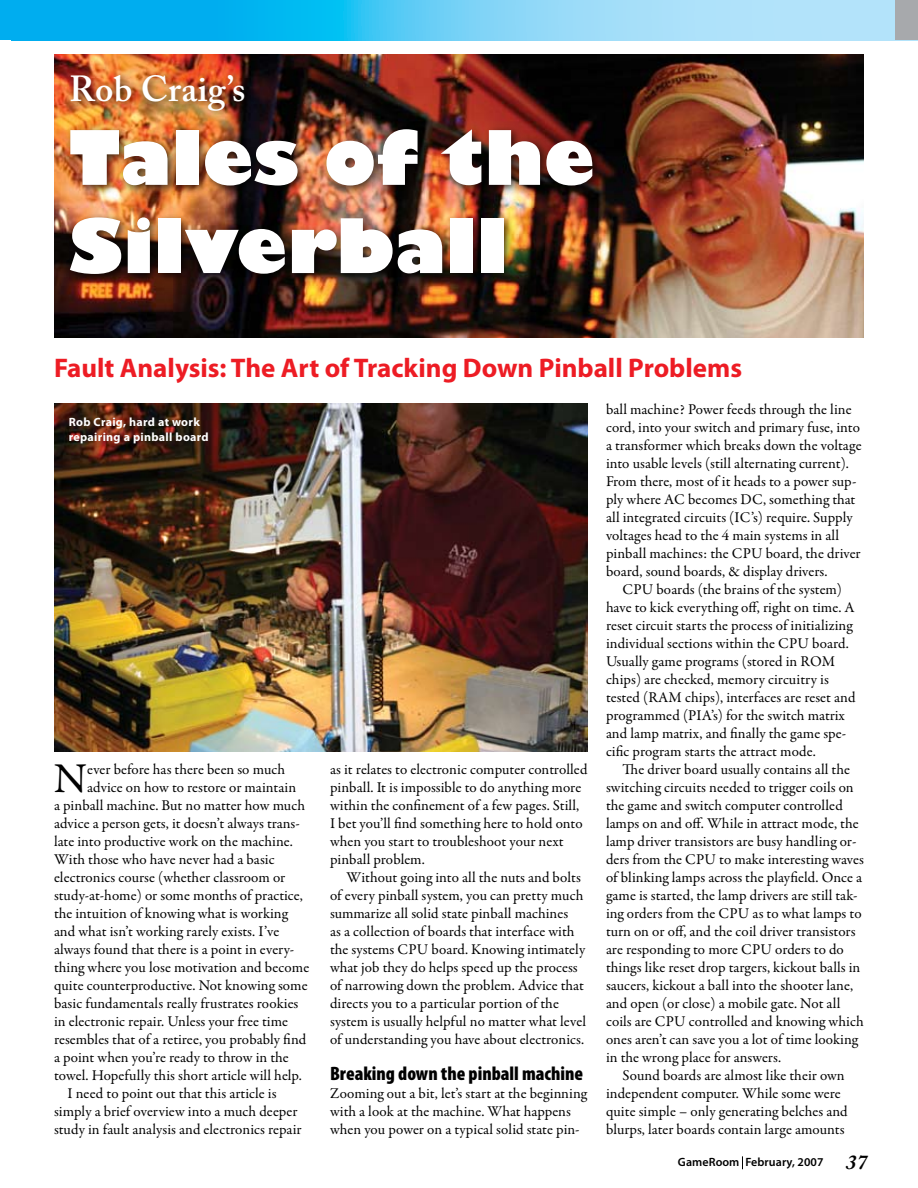
<style>
.page{position:relative;width:918px;height:1188px;background:#fff}
.page>*{position:absolute;margin:0;border:0;box-sizing:border-box;transform-origin:0 0}
.t1{font:800 73.5px/88.2px "Gill Sans";color:#fff}
.t2{font:42.75px "Garamond Premr Pro";color:#000}
.t3{font:600 36px "Adobe Caslon Pro";letter-spacing:.01em;color:#fff}
.t4{font:700 27px "Myriad Pro";color:#ed1c24}
.t5{font:900 condensed 19.5px "Myriad Pro";color:#000}
.t6{font:15px/18px "Garamond Premr Pro";color:#000}
.t7{font:700 12px/14.4px "Myriad Pro";letter-spacing:.025em;color:#fff}
.t8{font:600 12px "Myriad Pro";letter-spacing:.005em;color:#000}
.s1{font-family:"Adobe Caslon Pro";font-weight:700;font-style:italic;font-size:21px}
</style>
<div class="page">
<svg style="left:0;top:0;width:895px;height:40px"></svg>
<svg style="left:742px;top:1156px;width:1px;height:13px"></svg>
<div style="left:895px;top:0;width:23px;height:40px;background:#a7a9ac"></div>
<img style="left:54px;top:54px;width:810px;height:284px">
<div style="left:63px;top:122px;width:542px;height:164px;background:#000;opacity:.75"></div>
<div style="left:66px;top:68px;width:190px;height:54px;background:#000;opacity:.75"></div>
<img style="left:54px;top:403px;width:534px;height:349px">
<h3 class="t3" style="left:69px;top:67px;width:178px">Rob Craig’s</h3>
<h1 class="t1" style="left:69px;top:119px;width:528px">Tales of the<br>Silverball</h1>
<h3 class="t4" style="left:54px;top:351px;width:690px">Fault Analysis: The Art of Tracking Down Pinball Problems</h3>
<p class="t7" style="left:69px;top:415px;width:142px">Rob Craig, hard at work repairing a pinball board</p>
<p class="t6" style="left:606px;top:401px;width:257px">ball machine? Power feeds through the line cord, into your switch and primary fuse, into a transformer which breaks down the voltage into usable levels (still alternating current).<br>From there, most of it heads to a power sup&shy;ply where AC becomes DC, something that all integrated circuits (IC’s) require. Supply voltages head to the 4 main systems in all pinball machines: the CPU board, the driver board, sound boards, &amp; display drivers.</p>
<p class="t6" style="left:606px;top:581px;width:251px;text-indent:17px">CPU boards (the brains of the system) have to kick everything off, right on time. A reset circuit starts the process of initializing individual sections within the CPU board.<br>Usually game programs (stored in ROM chips) are checked, memory circuitry is tested (RAM chips), interfaces are reset and programmed (PIA’s) for the switch matrix and lamp matrix, and finally the game spe&shy;cific program starts the attract mode.</p>
<p class="t6" style="left:606px;top:761px;width:260px;text-indent:17px">The driver board usually contains all the switching circuits needed to trigger coils on the game and switch computer controlled lamps on and off. While in attract mode, the lamp driver transistors are busy handling or&shy;ders from the CPU to make interesting waves of blinking lamps across the playfield. Once a game is started, the lamp drivers are still tak&shy;ing orders from the CPU as to what lamps to turn on or off, and the coil driver transistors are responding to more CPU orders to do things like reset drop targers, kickout balls in saucers, kickout a ball into the shooter lane, and open (or close) a mobile gate. Not all coils are CPU controlled and knowing which ones aren’t can save you a lot of time looking in the wrong place for answers.</p>
<p class="t6" style="left:606px;top:1067px;width:243px;text-indent:17px">Sound boards are almost like their own independent computer. While some were quite simple – only generating belches and blurps, later boards contain large amounts</p>
<p class="t6" style="left:330px;top:761px;width:259px">as it relates to electronic computer controlled pinball. It is impossible to do anything more within the confinement of a few pages. Still, I bet you’ll find something here to hold onto when you start to troubleshoot your next pinball problem.</p>
<p class="t6" style="left:330px;top:869px;width:258px;text-indent:17px">Without going into all the nuts and bolts of every pinball system, you can pretty much summarize all solid state pinball machines<br>as a collection of boards that interface with the systems CPU board. Knowing intimately what job they do helps speed up the process of narrowing down the problem. Advice that directs you to a particular portion of the system is usually helpful no matter what level of understanding you have about electronics.</p>
<h3 class="t5" style="left:330px;top:1061px;width:255px">Breaking down the pinball machine</h3>
<p class="t6" style="left:330px;top:1085px;width:259px">Zooming out a bit, let’s start at the beginning with a look at the machine. What happens when you power on a typical solid state pin-</p>
<h2 class="t2" style="left:54px;top:753px;width:34px">N</h2>
<p class="t6" style="left:87px;top:761px;width:200px">ever before has there been so much</p>
<p class="t6" style="left:87px;top:779px;width:211px">advice on how to restore or maintain</p>
<p class="t6" style="left:54px;top:797px;width:253px">a pinball machine. But no matter how much</p>
<p class="t6" style="left:54px;top:815px;width:247px">advice a person gets, it doesn’t always trans-</p>
<p class="t6" style="left:54px;top:833px;width:240px">late into productive work on the machine.</p>
<p class="t6" style="left:54px;top:851px;width:222px">With those who have never had a basic</p>
<p class="t6" style="left:54px;top:869px;width:233px">electronics course (whether classroom or</p>
<p class="t6" style="left:54px;top:887px;width:251px">study-at-home) or some months of practice,</p>
<p class="t6" style="left:54px;top:905px;width:235px">the intuition of knowing what is working</p>
<p class="t6" style="left:54px;top:923px;width:227px">and what isn’t working rarely exists. I’ve</p>
<p class="t6" style="left:54px;top:941px;width:242px">always found that there is a point in every-</p>
<p class="t6" style="left:54px;top:959px;width:257px">thing where you lose motivation and become</p>
<p class="t6" style="left:54px;top:977px;width:255px">quite counterproductive. Not knowing some</p>
<p class="t6" style="left:54px;top:995px;width:246px">basic fundamentals really frustrates rookies</p>
<p class="t6" style="left:54px;top:1013px;width:236px">in electronic repair. Unless your free time</p>
<p class="t6" style="left:54px;top:1031px;width:254px">resembles that of a retiree, you probably find</p>
<p class="t6" style="left:54px;top:1049px;width:236px">a point when you’re ready to throw in the</p>
<p class="t6" style="left:54px;top:1067px;width:250px">towel. Hopefully this short article will help.</p>
<p class="t6" style="left:68px;top:1085px;width:211px">I need to point out that this article is</p>
<p class="t6" style="left:54px;top:1103px;width:245px">simply a brief overview into a much deeper</p>
<p class="t6" style="left:54px;top:1121px;width:249px">study in fault analysis and electronics repair</p>
<p class="t8" style="left:678px;top:1155px;width:190px">GameRoom February, 2007 <span class="s1">37</span></p>
</div>
